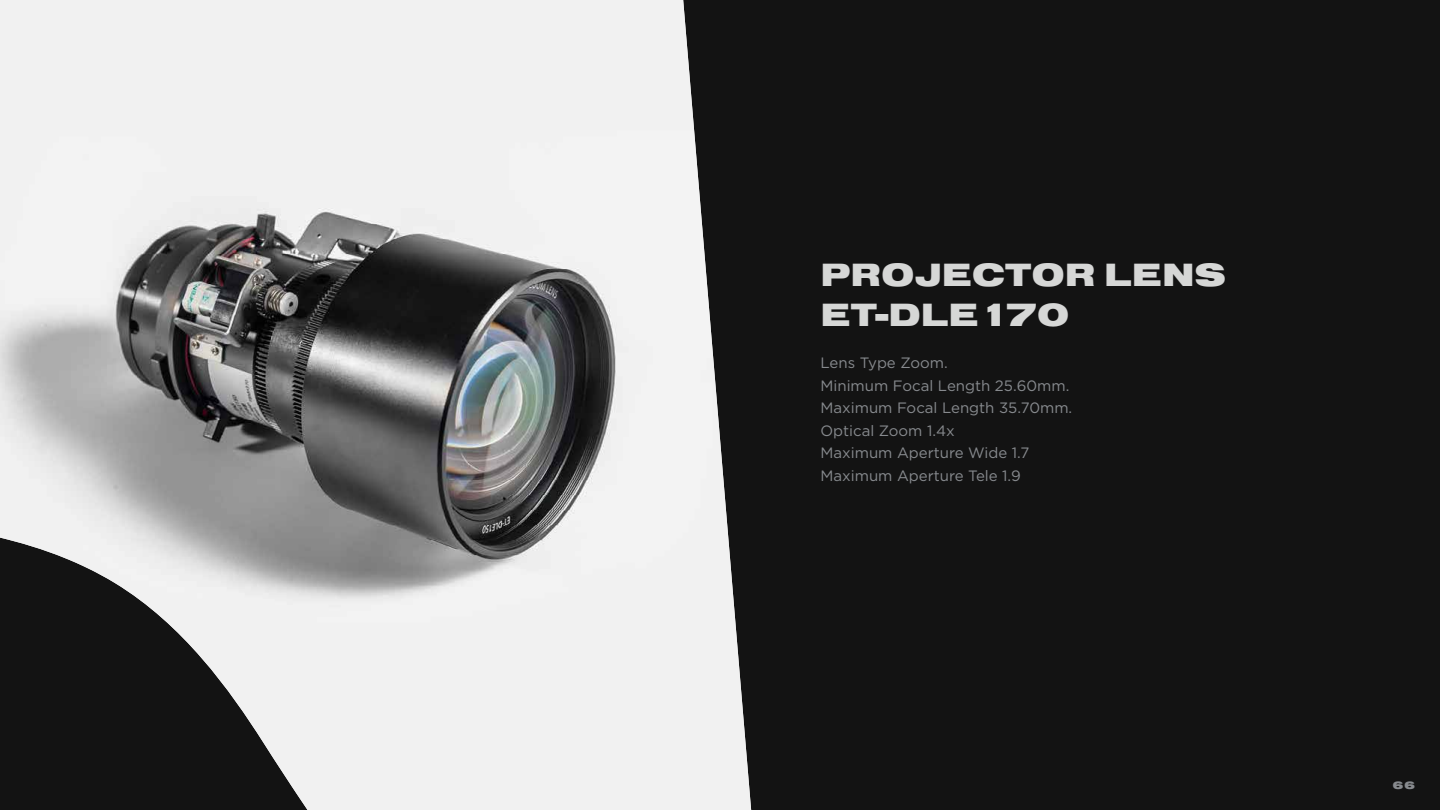
<style>
.page{position:relative;width:1440px;height:810px;background:#131313}
.page>*{position:absolute;margin:0;border:0;box-sizing:border-box;transform-origin:0 0}
.t1{font:33.45px/40.1px "Nimbus Sans DOT Blac Exte";letter-spacing:.015em;color:#d6d7d6}
.t2{font:15px/22.5px "Gotham";color:#878a8e}
.t3{font:11.1px "Nimbus Sans DOT Blac Exte";color:#878a8e}
</style>
<div class="page">
<img style="left:0;top:0;width:751px;height:810px">
<h1 class="t1" style="left:821px;top:255px;width:407px">PROJECTOR LENS<br>ET-DLE170</h1>
<p class="t2" style="left:820px;top:351px;width:253px">Lens Type Zoom.<br>Minimum Focal Length 25.60mm.<br>Maximum Focal Length 35.70mm.<br>Optical Zoom 1.4x<br>Maximum Aperture Wide 1.7<br>Maximum Aperture Tele 1.9</p>
<p class="t3" style="left:1393px;top:779px;width:24px">66</p>
</div>
